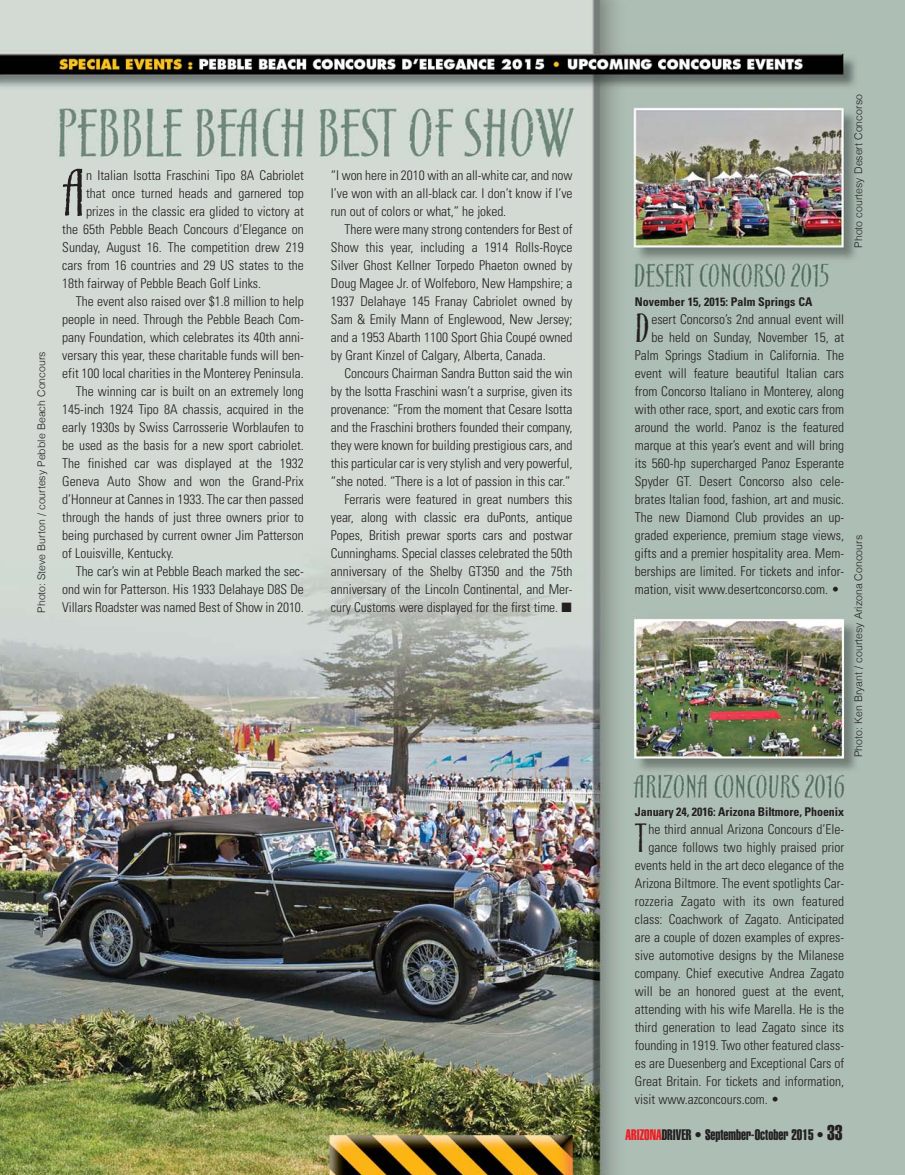
<style>
.page{position:relative;width:905px;height:1175px;background:#fff}
.page>*{position:absolute;margin:0;border:0;box-sizing:border-box;transform-origin:0 0}
.t1{font:59.25px "Cancione ITC";color:#231f20}
.t2{font:35.85px "Cancione ITC";color:#231f20}
.t3{font:15px "Helvetica Extra Compressed";color:#231f20}
.t4{font:300 condensed 13.5px/18px "Univers";color:#231f20;text-align:justify}
.t5{font:700 condensed 12px "Univers";letter-spacing:-.005em;color:#231f20}
.t6{font:300 10.5px "Helvetica";color:#231f20}
.s1{color:#ed1c24}
.s2{font-size:21px}
</style>
<div class="page">
<img style="left:0;top:0;width:904px;height:1174px">
<p class="t6" style="left:37px;top:612px;width:263px;rotate:-90deg">Photo: Steve Burton / courtesy Pebble Beach Concours</p>
<h1 class="t1" style="left:62px;top:161px;width:25px">A</h1>
<p class="t4" style="left:86px;top:168px;width:219px">n Italian Isotta Fraschini Tipo 8A Cabriolet</p>
<p class="t4" style="left:86px;top:186px;width:219px">that once turned heads and garnered top</p>
<p class="t4" style="left:86px;top:204px;width:219px">prizes in the classic era glided to victory at</p>
<p class="t4" style="left:62px;top:222px;width:243px">the 65th Pebble Beach Concours d’Elegance on</p>
<p class="t4" style="left:62px;top:240px;width:243px">Sunday, August 16. The competition drew 219</p>
<p class="t4" style="left:62px;top:258px;width:243px">cars from 16 countries and 29 US states to the</p>
<p class="t4" style="left:62px;top:276px;width:200px">18th fairway of Pebble Beach Golf Links.</p>
<p class="t4" style="left:76px;top:294px;width:229px">The event also raised over $1.8 million to help</p>
<p class="t4" style="left:62px;top:312px;width:243px">people in need. Through the Pebble Beach Com -</p>
<p class="t4" style="left:62px;top:330px;width:243px">pa ny Foundation, which celebrates its 40th anni -</p>
<p class="t4" style="left:62px;top:348px;width:243px">versary this year, these charitable funds will ben-</p>
<p class="t4" style="left:62px;top:366px;width:243px">efit 100 local charities in the Monterey Peninsula.</p>
<p class="t4" style="left:76px;top:384px;width:229px">The winning car is built on an extremely long</p>
<p class="t4" style="left:62px;top:402px;width:243px">145-inch 1924 Tipo 8A chassis, acquired in the</p>
<p class="t4" style="left:62px;top:420px;width:243px">early 1930s by Swiss Carrosserie Worblaufen to</p>
<p class="t4" style="left:62px;top:438px;width:243px">be used as the basis for a new sport cabriolet.</p>
<p class="t4" style="left:62px;top:456px;width:243px">The finished car was displayed at the 1932</p>
<p class="t4" style="left:62px;top:474px;width:243px">Geneva Auto Show and won the Grand-Prix</p>
<p class="t4" style="left:62px;top:492px;width:243px">d’Hon neur at Cannes in 1933. The car then passed</p>
<p class="t4" style="left:62px;top:510px;width:243px">through the hands of just three owners prior to</p>
<p class="t4" style="left:62px;top:528px;width:243px">being purchased by current owner Jim Patterson</p>
<p class="t4" style="left:62px;top:546px;width:113px">of Louisville, Kentucky.</p>
<p class="t4" style="left:76px;top:564px;width:229px">The car’s win at Pebble Beach marked the sec-</p>
<p class="t4" style="left:62px;top:582px;width:243px">ond win for Patterson. His 1933 Delahaye D8S De</p>
<p class="t4" style="left:62px;top:600px;width:243px">Villars Roadster was named Best of Show in 2010.</p>
<p class="t4" style="left:331px;top:168px;width:243px">“I won here in 2010 with an all-white car, and now I’ve won with an all-black car. I don’t know if I’ve run out of colors or what,” he joked.</p>
<p class="t4" style="left:331px;top:222px;width:243px;text-indent:14px">There were many strong contenders for Best of Show this year, including a 1914 Rolls-Royce Silver Ghost Kellner Torpedo Phaeton owned by Doug Magee Jr. of Wolfeboro, New Hampshire; a 1937 Delahaye 145 Franay Cabriolet owned by Sam &amp; Emily Mann of Englewood, New Jersey; and a 1953 Abarth 1100 Sport Ghia Coupé owned by Grant Kinzel of Calgary, Alberta, Canada.</p>
<p class="t4" style="left:331px;top:366px;width:243px;text-align:right">Concours Chairman Sandra Button said the win by the Isotta Fraschini wasn’t a surprise, given its provenance: “From the moment that Cesare Isotta and the Fraschini brothers founded their company, they were known for building prestigious cars, and this particular car is very stylish and very powerful, “she noted. “There is a lot of passion in this car.” Ferraris were featured in great numbers this year, along with classic era duPonts, antique Popes, British prewar sports cars and postwar Cun ninghams. Special classes celebrated the 50th anniversary of the Shelby GT350 and the 75th anniversary of the Lincoln Continental, and Mer - cury Customs were displayed for the first time. ■</p>
<p class="t6" style="left:854px;top:248px;width:155px;rotate:-90deg">Photo courtesy Desert Concorso</p>
<p class="t5" style="left:634px;top:297px;width:179px">November 15, 2015: Palm Springs CA</p>
<h2 class="t2" style="left:634px;top:309px;width:17px">D</h2>
<p class="t4" style="left:651px;top:312px;width:194px">esert Concorso’s 2nd annual event will</p>
<p class="t4" style="left:651px;top:330px;width:194px">be held on Sunday, November 15, at</p>
<p class="t4" style="left:635px;top:348px;width:211px">Palm Springs Stadium in Cali fornia. The</p>
<p class="t4" style="left:635px;top:366px;width:211px">event will feature beautiful Italian cars</p>
<p class="t4" style="left:635px;top:384px;width:211px">from Concorso Italiano in Monterey, along</p>
<p class="t4" style="left:635px;top:402px;width:211px">with other race, sport, and exotic cars from</p>
<p class="t4" style="left:635px;top:420px;width:211px">around the world. Panoz is the featured</p>
<p class="t4" style="left:635px;top:438px;width:211px">marque at this year’s event and will bring</p>
<p class="t4" style="left:635px;top:456px;width:211px">its 560-hp supercharged Panoz Esperante</p>
<p class="t4" style="left:635px;top:474px;width:211px">Spyder GT. Desert Concorso also cele-</p>
<p class="t4" style="left:635px;top:492px;width:211px">brates Italian food, fashion, art and music.</p>
<p class="t4" style="left:635px;top:510px;width:211px">The new Diamond Club pro vides an up -</p>
<p class="t4" style="left:635px;top:528px;width:211px">graded experience, premium stage views,</p>
<p class="t4" style="left:635px;top:546px;width:211px">gifts and a premier hospitality area. Mem -</p>
<p class="t4" style="left:635px;top:564px;width:211px">berships are limited. For tickets and infor-</p>
<p class="t4" style="left:635px;top:582px;width:206px">mation, visit www.desertconcorso.com. •</p>
<p class="t6" style="left:854px;top:757px;width:224px;rotate:-90deg">Photo: Ken Bryant / courtesy Arizona Concours</p>
<p class="t5" style="left:634px;top:807px;width:211px">January 24, 2016: Arizona Biltmore, Phoenix</p>
<h2 class="t2" style="left:634px;top:818px;width:13px">T</h2>
<p class="t4" style="left:648px;top:821px;width:197px">he third annual Arizona Concours d’Ele -</p>
<p class="t4" style="left:648px;top:839px;width:197px">gance follows two highly praised prior</p>
<p class="t4" style="left:634px;top:857px;width:211px">events held in the art deco elegance of the</p>
<p class="t4" style="left:634px;top:875px;width:211px">Arizona Biltmore. The event spotlights Car -</p>
<p class="t4" style="left:634px;top:893px;width:211px">roz zeria Zagato with its own featured</p>
<p class="t4" style="left:634px;top:911px;width:211px">class: Coachwork of Zagato. Anticipated</p>
<p class="t4" style="left:634px;top:929px;width:211px">are a couple of dozen examples of expres-</p>
<p class="t4" style="left:634px;top:947px;width:211px">sive automotive designs by the Milanese</p>
<p class="t4" style="left:634px;top:965px;width:211px">company. Chief executive Andrea Zagato</p>
<p class="t4" style="left:634px;top:983px;width:211px">will be an honored guest at the event,</p>
<p class="t4" style="left:634px;top:1001px;width:211px">attending with his wife Marella. He is the</p>
<p class="t4" style="left:634px;top:1019px;width:211px">third generation to lead Zagato since its</p>
<p class="t4" style="left:634px;top:1037px;width:211px">founding in 1919. Two other featured class-</p>
<p class="t4" style="left:634px;top:1055px;width:211px">es are Duesenberg and Exceptional Cars of</p>
<p class="t4" style="left:634px;top:1073px;width:211px">Great Britain. For tickets and information,</p>
<p class="t4" style="left:634px;top:1091px;width:146px">visit www.azconcours.com. •</p>
<p class="t3" style="left:625px;top:1129px;width:218px"><span class="s1">ARIZONA</span>DRIVER • September-October 2015 • <span class="s2">33</span></p>
</div>
